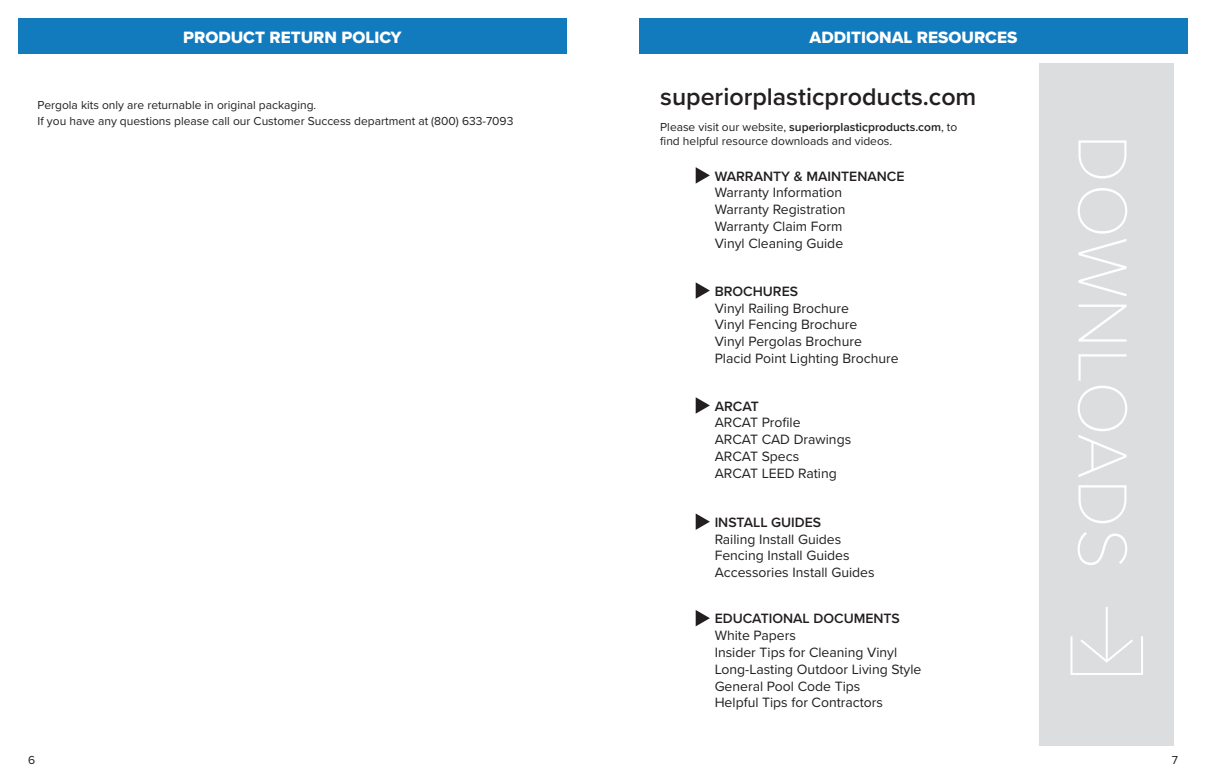
<style>
.page{position:relative;width:1206px;height:783px;background:#fff}
.page>*{position:absolute;margin:0;border:0;box-sizing:border-box;transform-origin:0 0}
.t1{font:100 72px "Proxima Nova T";color:#fff}
.t2{font:600 25px "Proxima Nova";color:#231f20}
.t3{font:17px "Proxima Nova Extrabld";color:#fff}
.t4{font:14px "Proxima Nova";color:#231f20}
.t5{font:600 14px "Proxima Nova";color:#231f20}
.t6{font:12px/14.4px "Proxima Nova";color:#231f20}
.s1{font-weight:600}
</style>
<div class="page">
<div style="left:18px;top:18px;width:549px;height:36px;background:#127bbe"></div>
<div style="left:639px;top:18px;width:549px;height:36px;background:#127bbe"></div>
<svg style="left:696px;top:167px;width:14px;height:17px"></svg>
<svg style="left:696px;top:282px;width:14px;height:17px"></svg>
<svg style="left:696px;top:397px;width:14px;height:17px"></svg>
<svg style="left:696px;top:513px;width:14px;height:17px"></svg>
<svg style="left:696px;top:610px;width:14px;height:16px"></svg>
<div style="left:1039px;top:64px;width:135px;height:682px;background:#dcdddf"></div>
<hr style="left:1106px;top:607px;width:2px;height:54px;background:#fff">
<svg style="left:1081px;top:640px;width:52px;height:23px"></svg>
<div style="left:1071px;top:635px;width:72px;height:40px;border:2px solid #fff"></div>
<p class="t3" style="left:183px;top:24px;width:220px">PRODUCT RETURN POLICY</p>
<p class="t6" style="left:38px;top:97px;width:280px">Pergola kits only are returnable in original packaging.</p>
<p class="t6" style="left:38px;top:113px;width:477px">If you have any questions please call our Customer Success department at (800) 633-7093</p>
<p class="t3" style="left:810px;top:24px;width:209px">ADDITIONAL RESOURCES</p>
<p class="t2" style="left:660px;top:78px;width:318px">superiorplasticproducts.com</p>
<p class="t6" style="left:660px;top:119px;width:299px">Please visit our website, <span class="s1">superiorplasticproducts.com</span>, to find helpful resource downloads and videos.</p>
<p class="t5" style="left:715px;top:165px;width:191px">WARRANTY &amp; MAINTENANCE</p>
<p class="t4" style="left:715px;top:182px;width:129px">Warranty Information</p>
<p class="t4" style="left:715px;top:199px;width:132px">Warranty Registration</p>
<p class="t4" style="left:715px;top:216px;width:129px">Warranty Claim Form</p>
<p class="t4" style="left:715px;top:233px;width:130px">Vinyl Cleaning Guide</p>
<p class="t5" style="left:715px;top:281px;width:85px">BROCHURES</p>
<p class="t4" style="left:715px;top:297px;width:136px">Vinyl Railing Brochure</p>
<p class="t4" style="left:715px;top:314px;width:144px">Vinyl Fencing Brochure</p>
<p class="t4" style="left:715px;top:331px;width:149px">Vinyl Pergolas Brochure</p>
<p class="t4" style="left:715px;top:348px;width:186px">Placid Point Lighting Brochure</p>
<p class="t5" style="left:715px;top:396px;width:46px">ARCAT</p>
<p class="t4" style="left:715px;top:412px;width:88px">ARCAT Profile</p>
<p class="t4" style="left:715px;top:429px;width:138px">ARCAT CAD Drawings</p>
<p class="t4" style="left:715px;top:446px;width:86px">ARCAT Specs</p>
<p class="t4" style="left:715px;top:463px;width:124px">ARCAT LEED Rating</p>
<p class="t5" style="left:715px;top:512px;width:108px">INSTALL GUIDES</p>
<p class="t4" style="left:715px;top:529px;width:128px">Railing Install Guides</p>
<p class="t4" style="left:715px;top:545px;width:137px">Fencing Install Guides</p>
<p class="t4" style="left:715px;top:562px;width:162px">Accessories Install Guides</p>
<p class="t5" style="left:715px;top:608px;width:187px">EDUCATIONAL DOCUMENTS</p>
<p class="t4" style="left:715px;top:625px;width:83px">White Papers</p>
<p class="t4" style="left:715px;top:642px;width:184px">Insider Tips for Cleaning Vinyl</p>
<p class="t4" style="left:715px;top:659px;width:208px">Long-Lasting Outdoor Living Style</p>
<p class="t4" style="left:715px;top:675px;width:147px">General Pool Code Tips</p>
<p class="t4" style="left:715px;top:692px;width:170px">Helpful Tips for Contractors</p>
<p class="t1" style="left:1156px;top:134px;width:437px;rotate:90deg">DOWNLOADS</p>
<p class="t6" style="left:28px;top:753px;width:9px">6</p>
<p class="t6" style="left:1172px;top:753px;width:8px">7</p>
</div>
